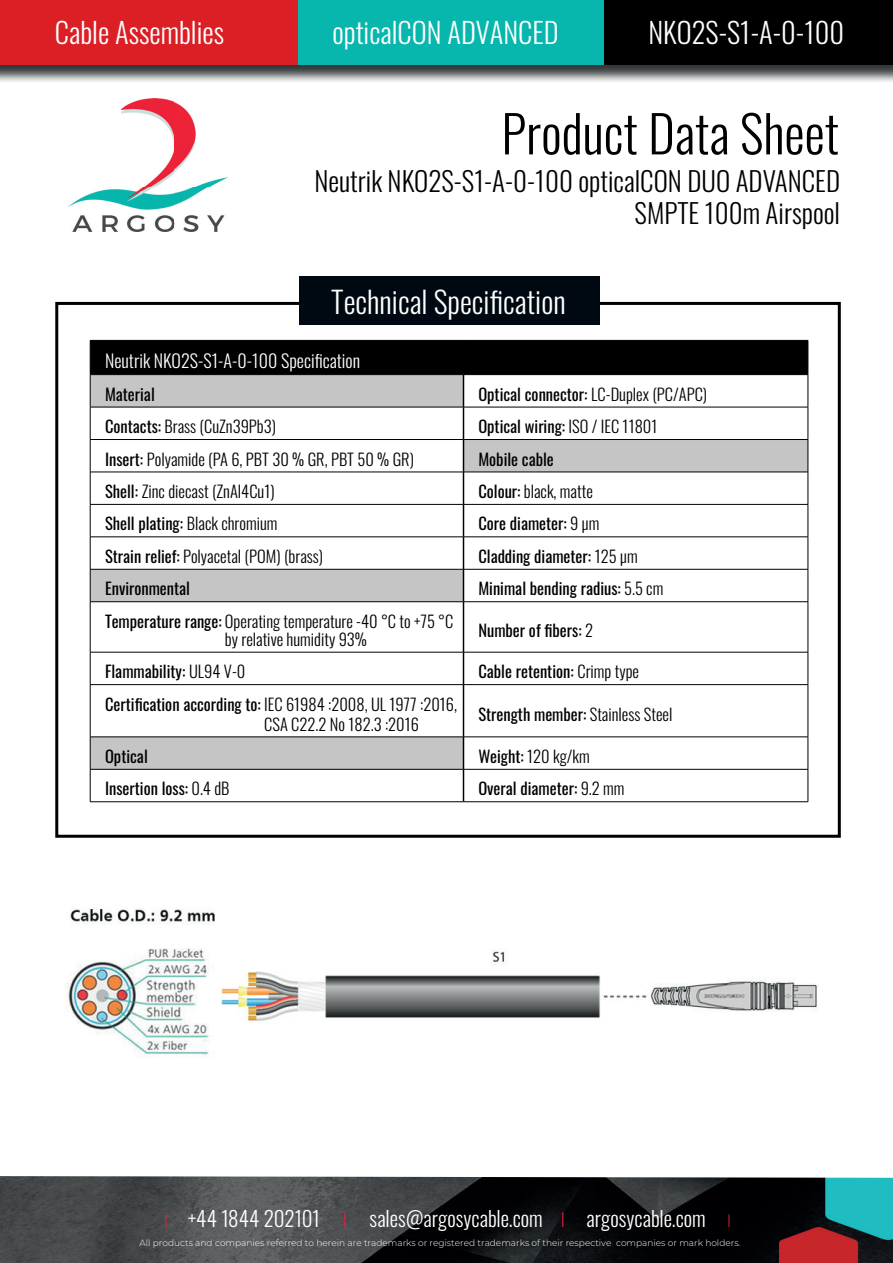
<style>
.page{position:relative;width:893px;height:1263px;background:#fff}
.page>*{position:absolute;margin:0;border:0;box-sizing:border-box;transform-origin:0 0}
.t1{font:300 51px "Oswald";color:#000001}
.t2{font:300 30px "Oswald";color:#fff}
.t3{font:300 28.5px "Oswald";color:#fff}
.t4{font:300 27px/32.4px "Oswald";color:#000001;text-align:right}
.t5{font:300 21px "Oswald";color:#fff}
.t6{font:300 18px "Oswald";color:#fff}
.t7{font:16.5px "Oswald";color:#000001}
.t8{font:300 16.5px/18px "Oswald";color:#000001}
.t9{font:300 9px "Montserrat";color:#fff}
.s1{font-weight:300}
.s2{font-weight:400}
.s3{font-family:"Montserrat";font-size:18px;color:#ed1e38}
.s4{font-family:"Montserrat";color:#ed1e38}
</style>
<div class="page">
<div style="left:55px;top:302px;width:786px;height:536px;border:3px solid #000001"></div>
<img style="left:68px;top:99px;width:159px;height:133px">
<img style="left:0;top:64px;width:893px;height:18px">
<div style="left:0;top:0;width:893px;height:64px;background:#db1f25"></div>
<div style="left:596px;top:0;width:297px;height:64px;background:#000001"></div>
<div style="left:298px;top:0;width:305px;height:64px;background:#07b7ad"></div>
<img style="left:0;top:1176px;width:893px;height:87px">
<div style="left:299px;top:276px;width:301px;height:49px;background:#000912"></div>
<div style="left:91px;top:341px;width:717px;height:33px;background:#000001"></div>
<svg style="left:91px;top:375px;width:717px;height:394px"></svg>
<hr style="left:90px;top:340px;width:373px;height:1px;background:#000001">
<hr style="left:90px;top:341px;width:1px;height:33px;background:#000001">
<hr style="left:463px;top:340px;width:345px;height:1px;background:#000001">
<hr style="left:808px;top:341px;width:1px;height:33px;background:#000001">
<hr style="left:90px;top:374px;width:373px;height:1px;background:#000001">
<hr style="left:90px;top:375px;width:1px;height:32px;background:#000001">
<hr style="left:463px;top:374px;width:345px;height:1px;background:#000001">
<hr style="left:808px;top:375px;width:1px;height:32px;background:#000001">
<hr style="left:90px;top:407px;width:373px;height:1px;background:#000001">
<hr style="left:90px;top:407px;width:1px;height:32px;background:#000001">
<hr style="left:463px;top:407px;width:345px;height:1px;background:#000001">
<hr style="left:808px;top:407px;width:1px;height:32px;background:#000001">
<hr style="left:463px;top:341px;width:1px;height:33px;background:#000001">
<hr style="left:463px;top:375px;width:1px;height:32px;background:#000001">
<hr style="left:463px;top:407px;width:1px;height:32px;background:#000001">
<hr style="left:90px;top:439px;width:373px;height:1px;background:#000001">
<hr style="left:90px;top:440px;width:1px;height:32px;background:#000001">
<hr style="left:463px;top:439px;width:345px;height:1px;background:#000001">
<hr style="left:808px;top:440px;width:1px;height:32px;background:#000001">
<hr style="left:90px;top:472px;width:373px;height:1px;background:#000001">
<hr style="left:90px;top:472px;width:1px;height:32px;background:#000001">
<hr style="left:463px;top:472px;width:345px;height:1px;background:#000001">
<hr style="left:808px;top:472px;width:1px;height:32px;background:#000001">
<hr style="left:90px;top:504px;width:373px;height:1px;background:#000001">
<hr style="left:90px;top:505px;width:1px;height:32px;background:#000001">
<hr style="left:463px;top:504px;width:345px;height:1px;background:#000001">
<hr style="left:808px;top:505px;width:1px;height:32px;background:#000001">
<hr style="left:90px;top:537px;width:373px;height:1px;background:#000001">
<hr style="left:90px;top:537px;width:1px;height:32px;background:#000001">
<hr style="left:463px;top:537px;width:345px;height:1px;background:#000001">
<hr style="left:808px;top:537px;width:1px;height:32px;background:#000001">
<hr style="left:90px;top:569px;width:373px;height:1px;background:#000001">
<hr style="left:90px;top:569px;width:1px;height:32px;background:#000001">
<hr style="left:463px;top:569px;width:345px;height:1px;background:#000001">
<hr style="left:808px;top:569px;width:1px;height:32px;background:#000001">
<hr style="left:90px;top:601px;width:373px;height:1px;background:#000001">
<hr style="left:90px;top:602px;width:1px;height:50px;background:#000001">
<hr style="left:463px;top:601px;width:345px;height:1px;background:#000001">
<hr style="left:808px;top:602px;width:1px;height:50px;background:#000001">
<hr style="left:90px;top:652px;width:373px;height:1px;background:#000001">
<hr style="left:90px;top:652px;width:1px;height:32px;background:#000001">
<hr style="left:463px;top:652px;width:345px;height:1px;background:#000001">
<hr style="left:808px;top:652px;width:1px;height:32px;background:#000001">
<hr style="left:90px;top:684px;width:373px;height:1px;background:#000001">
<hr style="left:90px;top:685px;width:1px;height:52px;background:#000001">
<hr style="left:463px;top:684px;width:345px;height:1px;background:#000001">
<hr style="left:808px;top:685px;width:1px;height:52px;background:#000001">
<hr style="left:90px;top:737px;width:373px;height:1px;background:#000001">
<hr style="left:90px;top:737px;width:1px;height:32px;background:#000001">
<hr style="left:463px;top:737px;width:345px;height:1px;background:#000001">
<hr style="left:808px;top:737px;width:1px;height:32px;background:#000001">
<hr style="left:90px;top:769px;width:373px;height:1px;background:#000001">
<hr style="left:90px;top:769px;width:1px;height:32px;background:#000001">
<hr style="left:463px;top:769px;width:345px;height:1px;background:#000001">
<hr style="left:808px;top:769px;width:1px;height:32px;background:#000001">
<hr style="left:90px;top:801px;width:373px;height:1px;background:#000001">
<hr style="left:463px;top:801px;width:345px;height:1px;background:#000001">
<hr style="left:463px;top:440px;width:1px;height:32px;background:#000001">
<hr style="left:463px;top:472px;width:1px;height:32px;background:#000001">
<hr style="left:463px;top:505px;width:1px;height:32px;background:#000001">
<hr style="left:463px;top:537px;width:1px;height:32px;background:#000001">
<hr style="left:463px;top:569px;width:1px;height:32px;background:#000001">
<hr style="left:463px;top:602px;width:1px;height:50px;background:#000001">
<hr style="left:463px;top:652px;width:1px;height:32px;background:#000001">
<hr style="left:463px;top:685px;width:1px;height:52px;background:#000001">
<hr style="left:463px;top:737px;width:1px;height:32px;background:#000001">
<hr style="left:463px;top:769px;width:1px;height:32px;background:#000001">
<img style="left:65px;top:908px;width:752px;height:150px">
<h3 class="t3" style="left:55px;top:7px;width:171px">Cable Assemblies</h3>
<h3 class="t3" style="left:332px;top:7px;width:228px">opticalCON ADVANCED</h3>
<h3 class="t3" style="left:648px;top:7px;width:197px">NKO2S-S1-A-0-100</h3>
<h1 class="t1" style="left:501px;top:88px;width:339px">Product Data Sheet</h1>
<h3 class="t4" style="left:314px;top:162px;width:527px">Neutrik NKO2S-S1-A-0-100 opticalCON DUO ADVANCED<br>SMPTE 100m Airspool</h3>
<h2 class="t2" style="left:331px;top:275px;width:236px">Technical Specification</h2>
<p class="t6" style="left:105px;top:345px;width:257px">Neutrik NKO2S-S1-A-0-100 Specification</p>
<p class="t7" style="left:105px;top:379px;width:51px">Material</p>
<p class="t7" style="left:478px;top:379px;width:230px">Optical connector: <span class="s1">LC-Duplex (PC/APC)</span></p>
<p class="t8" style="left:105px;top:416px;width:172px"><span class="s2">Contacts:</span> Brass (CuZn39Pb3)</p>
<p class="t7" style="left:478px;top:412px;width:181px">Optical wiring: <span class="s1">ISO / IEC 11801</span></p>
<p class="t8" style="left:105px;top:448px;width:310px"><span class="s2">Insert:</span> Polyamide (PA 6, PBT 30 % GR, PBT 50 % GR)</p>
<p class="t7" style="left:478px;top:444px;width:77px">Mobile cable</p>
<p class="t8" style="left:105px;top:480px;width:171px"><span class="s2">Shell:</span> Zinc diecast (ZnAl4Cu1)</p>
<p class="t8" style="left:478px;top:480px;width:116px"><span class="s2">Colour:</span> black, matte</p>
<p class="t7" style="left:105px;top:509px;width:174px">Shell plating: <span class="s1">Black chromium</span></p>
<p class="t7" style="left:478px;top:509px;width:122px">Core diameter: <span class="s1">9 µm</span></p>
<p class="t8" style="left:105px;top:545px;width:220px"><span class="s2">Strain relief:</span> Polyacetal (POM) (brass)</p>
<p class="t7" style="left:478px;top:541px;width:161px">Cladding diameter: <span class="s1">125 µm</span></p>
<p class="t7" style="left:105px;top:574px;width:86px">Environmental</p>
<p class="t7" style="left:478px;top:574px;width:186px">Minimal bending radius: <span class="s1">5.5 cm</span></p>
<p class="t8" style="left:225px;top:610px;width:230px;text-indent:-120px"><span class="s2">Temperature range:</span> Operating temperature -40 °C to +75 °C by relative humidity 93%</p>
<p class="t7" style="left:478px;top:615px;width:116px">Number of fibers: <span class="s1">2</span></p>
<p class="t7" style="left:105px;top:657px;width:142px">Flammability: <span class="s1">UL94 V-0</span></p>
<p class="t7" style="left:478px;top:657px;width:162px">Cable retention: <span class="s1">Crimp type</span></p>
<p class="t8" style="left:264px;top:692px;width:194px;line-height:19.8px;text-indent:-159px"><span class="s2">Certification according to:</span> IEC 61984 :2008, UL 1977 :2016,<br>CSA C22.2 No 182.3 :2016</p>
<p class="t7" style="left:478px;top:699px;width:196px">Strength member: <span class="s1">Stainless Steel</span></p>
<p class="t7" style="left:105px;top:741px;width:44px">Optical</p>
<p class="t8" style="left:478px;top:745px;width:113px"><span class="s2">Weight:</span> 120 kg/km</p>
<p class="t7" style="left:105px;top:774px;width:126px">Insertion loss: <span class="s1">0.4 dB</span></p>
<p class="t7" style="left:478px;top:774px;width:148px">Overal diameter: <span class="s1">9.2 mm</span></p>
<p class="t5" style="left:164px;top:1199px;width:570px"><span class="s3">I</span> +44 1844 202101 <span class="s4">I</span> sales@argosycable.com <span class="s4">I</span> argosycable.com <span class="s3">I</span></p>
<p class="t9" style="left:139px;top:1237px;width:602px">All products and companies referred to herein are trademarks or registered trademarks of their respective companies or mark holders.</p>
</div>
